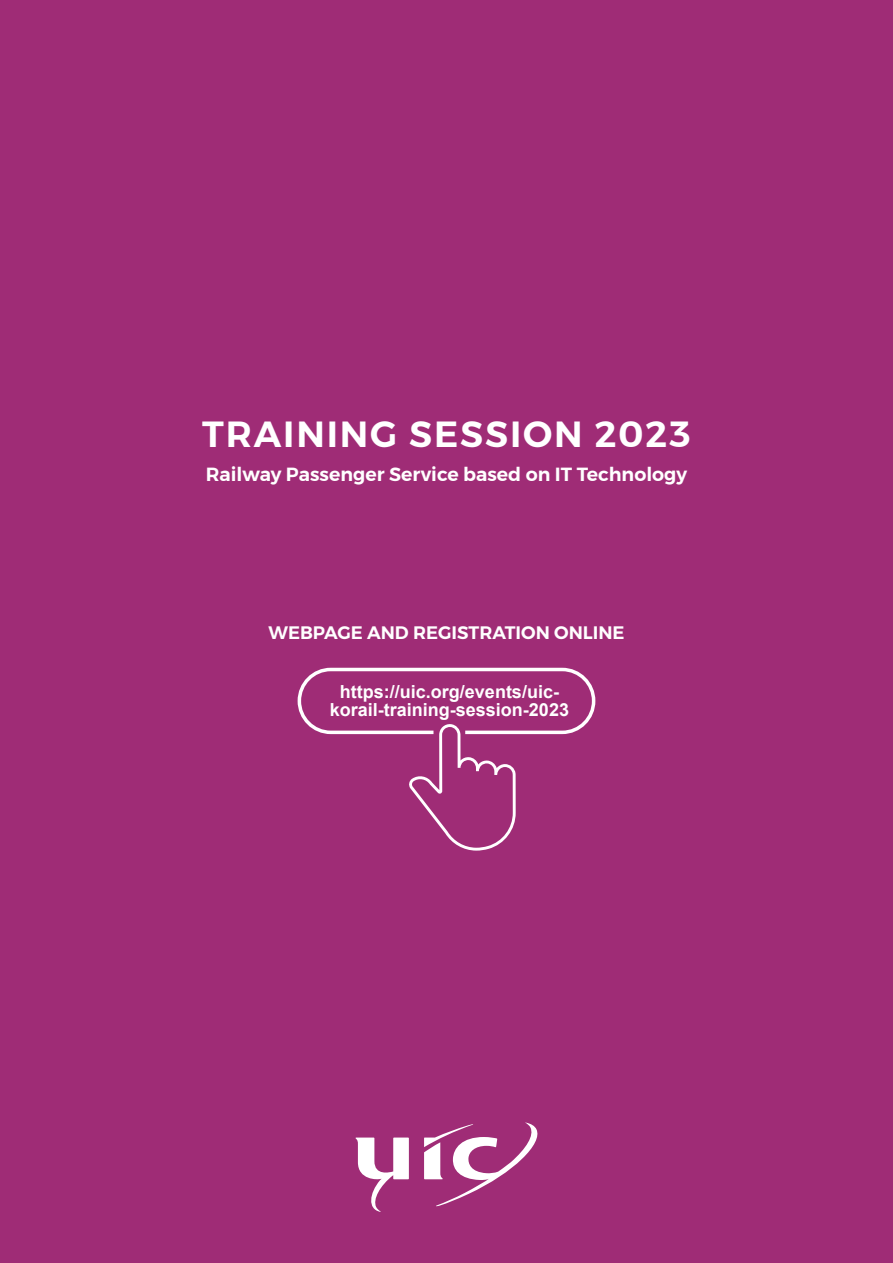
<style>
.page{position:relative;width:893px;height:1263px;background:#9f2c76}
.page>*{position:absolute;margin:0;border:0;box-sizing:border-box;transform-origin:0 0}
.titre{font:600 36.15px "Montserrat";letter-spacing:.05em;color:#fff}
.sous-titre_violet{font:600 18.9px "Montserrat";color:#fff}
.texte_10_pt_justifié{font:700 18px/18px "Arial";color:#fff;text-align:center}
.sous-titre_violet-2{font:600 18px "Montserrat";color:#fff}
</style>
<div class="page">
<svg style="left:424px;top:1122px;width:114px;height:84px"></svg>
<svg style="left:356px;top:1137px;width:53px;height:75px"></svg>
<svg style="left:298px;top:668px;width:297px;height:183px"></svg>
<p class="titre" style="left:202px;top:406px;width:490px">TRAINING SESSION 2023</p>
<p class="sous-titre_violet" style="left:206px;top:459px;width:483px">Railway Passenger Service based on IT Technology</p>
<p class="sous-titre_violet-2" style="left:268px;top:618px;width:358px">WEBPAGE AND REGISTRATION ONLINE</p>
<p class="texte_10_pt_justifié" style="left:330px;top:683px;width:241px">https://uic.org/events/uic&shy;korail-training-session-2023</p>
</div>
